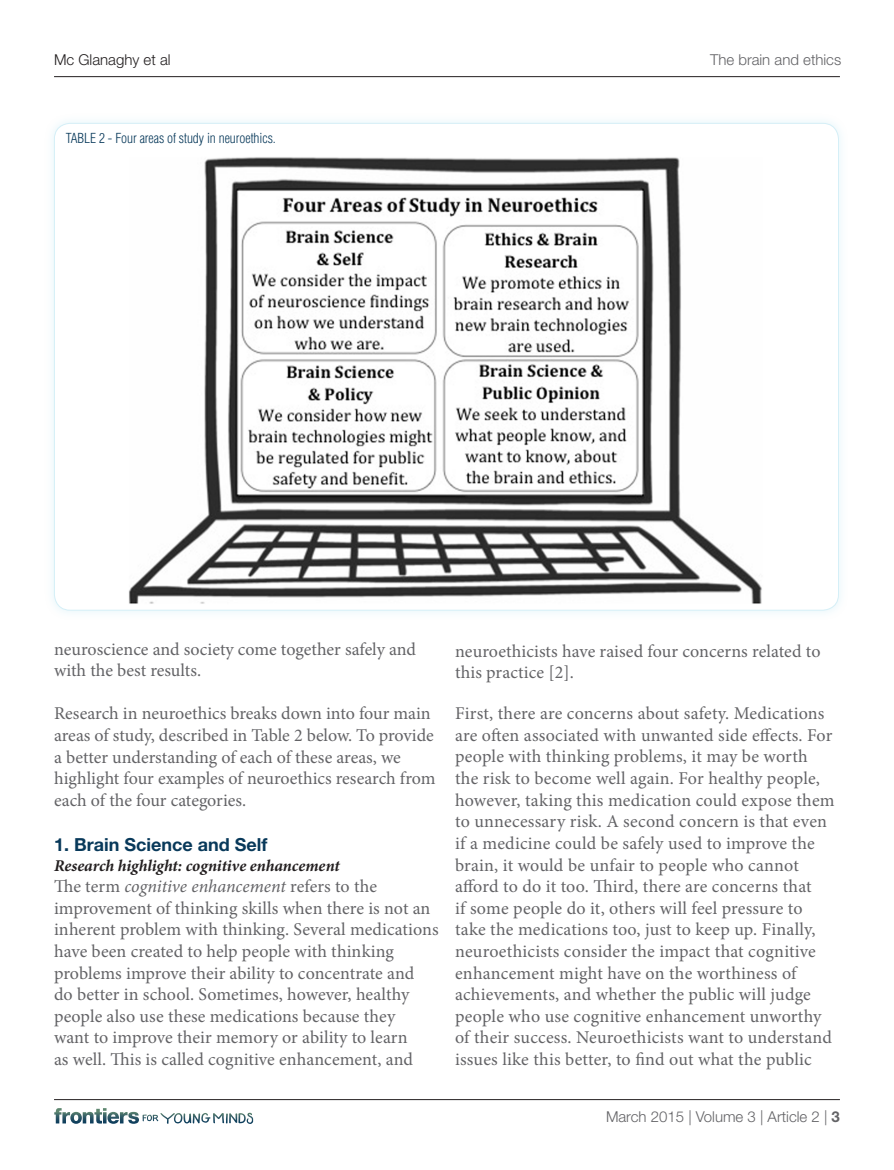
<style>
.page{position:relative;width:894px;height:1170px;background:#fff}
.page>*{position:absolute;margin:0;border:0;box-sizing:border-box;transform-origin:0 0}
.t1{font:18px/21.6px "Minion Pro";letter-spacing:.005em;color:#636366}
.t2{font:700 18px "Helvetica Neue LT Std";color:#08395a}
.t3{font:italic 700 16.5px "Minion Pro";letter-spacing:-.005em;color:#231f20}
.t4{font:300 15px "Helvetica Neue LT Std";color:#636366}
.t5{font:300 15px "Helvetica Neue LT Std";color:#231f20}
.t6{font:300 condensed 13.5px "Helvetica LT Std";letter-spacing:-.005em;color:#08395a}
.s1{font-style:italic}
.s2{font-weight:700}
</style>
<div class="page">
<hr style="left:54px;top:76px;width:785px;height:1px;background:#231f20">
<hr style="left:54px;top:1099px;width:785px;height:1px;background:#231f20">
<svg style="left:54px;top:1108px;width:199px;height:16px"></svg>
<div style="left:44px;top:113px;width:804px;height:507px;background:#d5eff7;opacity:.5"></div>
<div style="left:54px;top:123px;width:784px;height:487px;background:#fff;border-radius:16px"></div>
<img style="left:129px;top:157px;width:633px;height:447px">
<p class="t5" style="left:54px;top:50px;width:118px">Mc Glanaghy et al</p>
<p class="t4" style="left:709px;top:50px;width:133px">The brain and ethics</p>
<p class="t6" style="left:66px;top:130px;width:211px">TABLE 2 - Four areas of study in neuroethics.</p>
<p class="t1" style="left:54px;top:638px;width:363px">neuroscience and society come together safely and with the best results.</p>
<p class="t1" style="left:54px;top:703px;width:383px">Research in neuroethics breaks down into four main areas of study, described in Table 2 below. To provide a better understanding of each of these areas, we highlight four examples of neuroethics research from each of the four categories.</p>
<p class="t2" style="left:54px;top:833px;width:215px">1. Brain Science and Self</p>
<p class="t3" style="left:54px;top:853px;width:287px">Research highlight: cognitive enhancement</p>
<p class="t1" style="left:54px;top:875px;width:386px">The term <span class="s1">cognitive enhancement</span> refers to the improvement of thinking skills when there is not an inherent problem with thinking. Several medications have been created to help people with thinking problems improve their ability to concentrate and<br>do better in school. Sometimes, however, healthy people also use these medications because they<br>want to improve their memory or ability to learn<br>as well. This is called cognitive enhancement, and</p>
<p class="t1" style="left:455px;top:640px;width:367px">neuroethicists have raised four concerns related to this practice [2].</p>
<p class="t1" style="left:455px;top:703px;width:381px">First, there are concerns about safety. Medications are often associated with unwanted side effects. For people with thinking problems, it may be worth the risk to become well again. For healthy people, however, taking this medication could expose them to unnecessary risk. A second concern is that even if a medicine could be safely used to improve the brain, it would be unfair to people who cannot afford to do it too. Third, there are concerns that<br>if some people do it, others will feel pressure to take the medications too, just to keep up. Finally, neuroethicists consider the impact that cognitive enhancement might have on the worthiness of achievements, and whether the public will judge people who use cognitive enhancement unworthy of their success. Neuroethicists want to understand issues like this better, to find out what the public</p>
<p class="t4" style="left:605px;top:1107px;width:235px">March 2015 | Volume 3 | Article 2 | <span class="s2">3</span></p>
</div>
